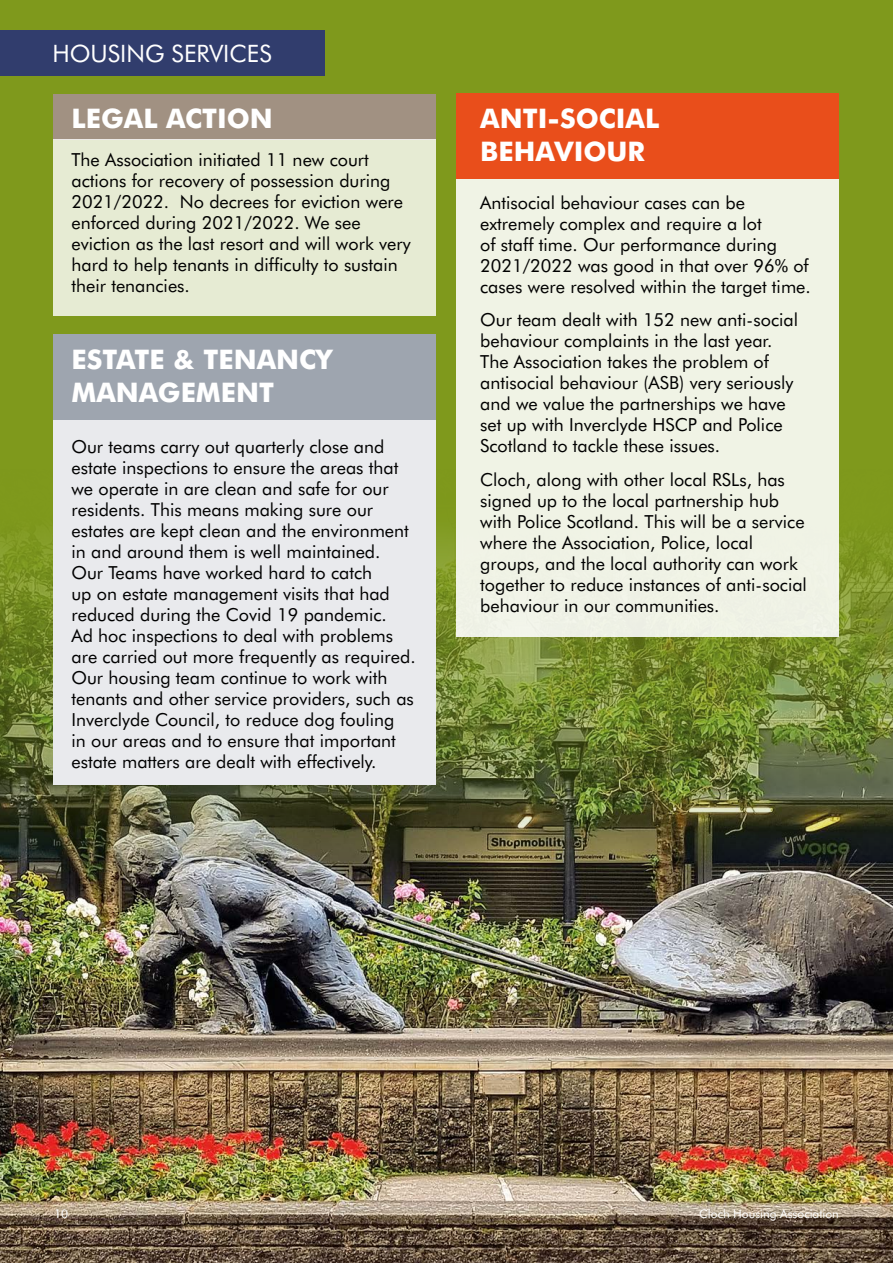
<style>
.page{position:relative;width:893px;height:1263px;background:#fff}
.page>*{position:absolute;margin:0;border:0;box-sizing:border-box;transform-origin:0 0}
.t1{font:700 27px/33px "Futura BT";color:#fff}
.t2{font:24px "Futura BT";color:#fff}
.t3{font:18px/21px "Futura BT";color:#000}
.t4{font:12px "Futura BT";color:#fff}
</style>
<div class="page">
<div style="left:0;top:0;width:893px;height:901px;background:#7f991c"></div>
<img style="left:0;top:534px;width:893px;height:729px">
<div style="left:0;top:30px;width:325px;height:46px;background:#313d6d"></div>
<div style="left:53px;top:94px;width:383px;height:45px;background:#a19182"></div>
<div style="left:53px;top:139px;width:383px;height:177px;background:#e6ebd3"></div>
<div style="left:53px;top:413px;width:383px;height:372px;background:#e9eaed"></div>
<div style="left:456px;top:172px;width:383px;height:464px;background:#f0f3e5"></div>
<div style="left:53px;top:335px;width:383px;height:85px;background:#9ea5af"></div>
<div style="left:456px;top:94px;width:383px;height:85px;background:#e94e1b"></div>
<h2 class="t2" style="left:52px;top:39px;width:221px">HOUSING SERVICES</h2>
<h1 class="t1" style="left:71px;top:102px;width:203px">LEGAL ACTION</h1>
<p class="t3" style="left:71px;top:149px;width:341px">The Association initiated 11 new court actions for recovery of possession during 2021/2022. No decrees for eviction were enforced during 2021/2022. We see eviction as the last resort and will work very hard to help tenants in difficulty to sustain their tenancies.</p>
<h1 class="t1" style="left:71px;top:343px;width:262px">ESTATE &amp; TENANCY<br>MANAGEMENT</h1>
<p class="t3" style="left:71px;top:436px;width:346px">Our teams carry out quarterly close and estate inspections to ensure the areas that we operate in are clean and safe for our residents. This means making sure our estates are kept clean and the environment in and around them is well maintained.<br>Our Teams have worked hard to catch<br>up on estate management visits that had reduced during the Covid 19 pandemic.<br>Ad hoc inspections to deal with problems are carried out more frequently as required.<br>Our housing team continue to work with tenants and other service providers, such as Inverclyde Council, to reduce dog fouling<br>in our areas and to ensure that important estate matters are dealt with effectively.</p>
<h1 class="t1" style="left:480px;top:102px;width:181px">ANTI-SOCIAL<br>BEHAVIOUR</h1>
<p class="t3" style="left:480px;top:191px;width:332px">Antisocial behaviour cases can be extremely complex and require a lot<br>of staff time. Our performance during 2021/2022 was good in that over 96% of cases were resolved within the target time.</p>
<p class="t3" style="left:480px;top:309px;width:319px">Our team dealt with 152 new anti-social behaviour complaints in the last year.<br>The Association takes the problem of antisocial behaviour (ASB) very seriously and we value the partnerships we have set up with Inverclyde HSCP and Police Scotland to tackle these issues.</p>
<p class="t3" style="left:480px;top:469px;width:328px">Cloch, along with other local RSLs, has signed up to the local partnership hub with Police Scotland. This will be a service where the Association, Police, local groups, and the local authority can work together to reduce instances of anti-social behaviour in our communities.</p>
<p class="t4" style="left:54px;top:1206px;width:16px">10</p>
<p class="t4" style="left:699px;top:1206px;width:141px">Cloch Housing Association</p>
</div>
